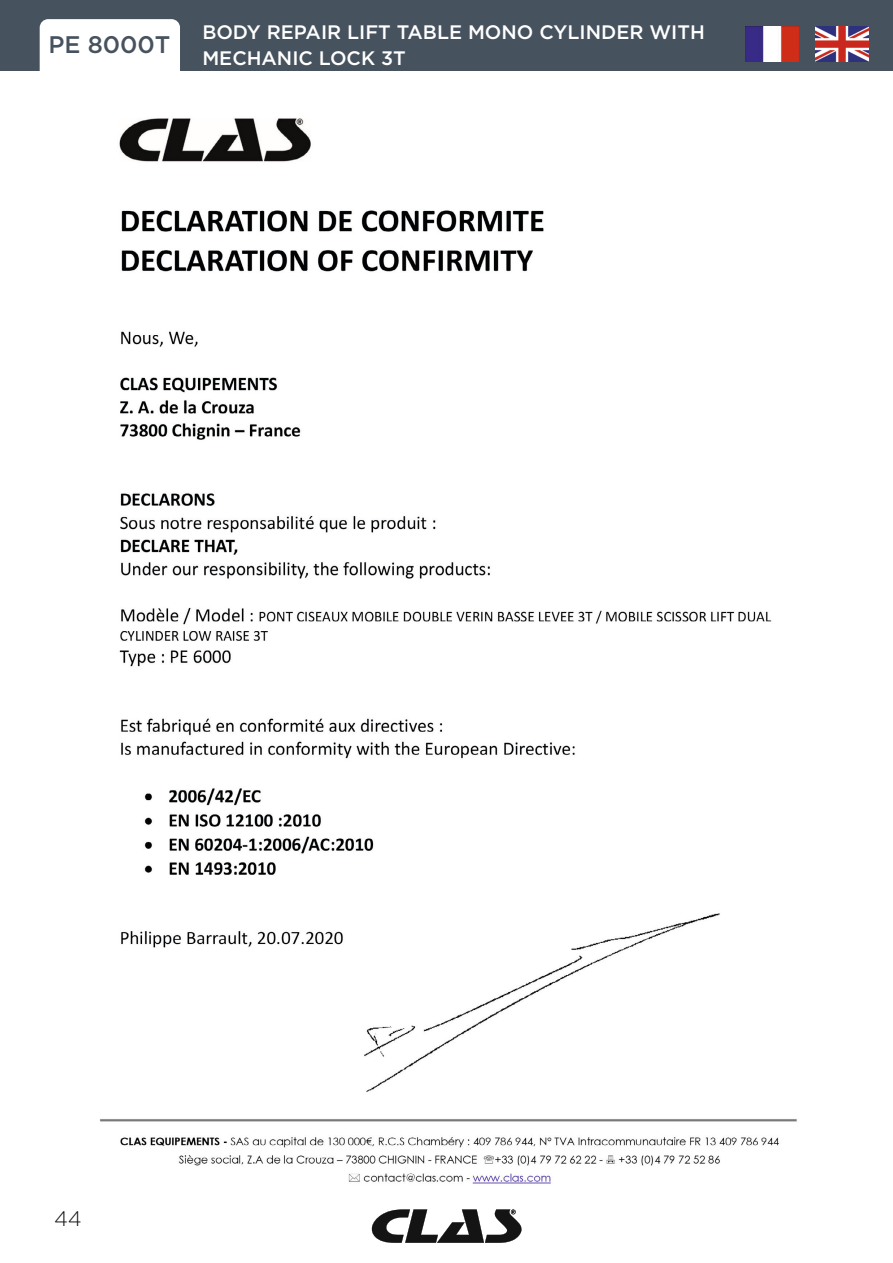
<style>
.page{position:relative;width:893px;height:1263px;background:#fff}
.page>*{position:absolute;margin:0;border:0;box-sizing:border-box;transform-origin:0 0}
.t1{font:500 27px "Gotham";color:#47525f}
.t2{font:500 24px "Gotham";color:#47525f}
.t3{font:22.5px "Gotham";color:#fff}
.t4{font:300 21px "Gotham";color:#131413}
.t5{font:500 19.5px/25.5px "Gotham";color:#fff}
</style>
<div class="page">
<div style="left:0;top:0;width:893px;height:71px;background:#47525f"></div>
<div style="left:40px;top:19px;width:140px;height:70px;background:#fff;border-radius:9px"></div>
<svg style="left:371px;top:1209px;width:151px;height:34px"></svg>
<img style="left:100px;top:118px;width:697px;height:1066px">
<img style="left:745px;top:26px;width:53px;height:35px">
<p class="t5" style="left:202px;top:20px;width:504px">BODY REPAIR LIFT TABLE MONO CYLINDER WITH<br>MECHANIC LOCK 3T</p>
<h1 class="t1" style="left:54px;top:27px;width:113px">PE 6001</h1>
<p class="t3" style="left:202px;top:31px;width:436px">MOVABLE ELECTRO HYDRAULIC LIFT</p>
<p class="t2" style="left:48px;top:29px;width:124px">PE 8000T</p>
<p class="t4" style="left:54px;top:1205px;width:29px">44</p>
</div>
